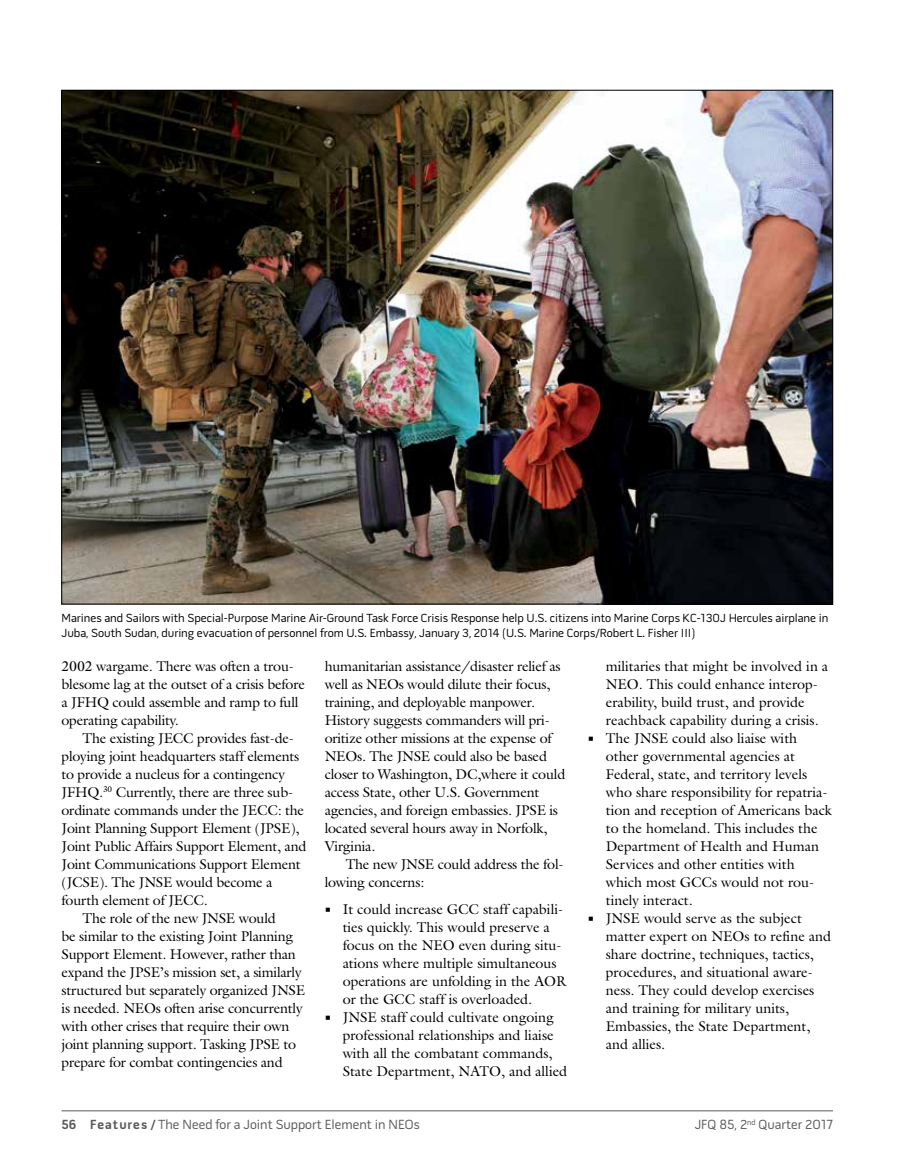
<style>
.page{position:relative;width:905px;height:1175px;background:#fff}
.page>*{position:absolute;margin:0;border:0;box-sizing:border-box;transform-origin:0 0}
.t1{font:14.25px/18px "Galliard Std";letter-spacing:-.015em;color:#000}
.t2{font:13.5px "Pill Gothic 600 mg";color:#58595b}
.t3{font:12px/15px "Pill Gothic 600 mg";color:#000}
.s1{font-family:"Pill Gothic 600 mg";font-weight:700;font-size:19.5px}
.s2{font-weight:700}
</style>
<div class="page">
<hr style="left:62px;top:1110px;width:770px;height:1px;background:#58595b">
<img style="left:64px;top:92px;width:766px;height:510px">
<p class="t3" style="left:62px;top:611px;width:768px">Marines and Sailors with Special-Purpose Marine Air-Ground Task Force Crisis Response help U.S. citizens into Marine Corps KC-130J Hercules airplane in<br>Juba, South Sudan, during evacuation of personnel from U.S. Embassy, January 3, 2014 (U.S. Marine Corps/Robert L. Fisher III)</p>
<p class="t1" style="left:62px;top:656px;width:245px">2002 wargame. There was often a trou&shy;blesome lag at the outset of a crisis before a JFHQ could assemble and ramp to full operating capability.</p>
<p class="t1" style="left:83px;top:728px;width:213px">The existing JECC provides fast-de-</p>
<p class="t1" style="left:62px;top:746px;width:239px">ploying joint headquarters staff elements</p>
<p class="t1" style="left:62px;top:764px;width:225px">to provide a nucleus for a contingency</p>
<p class="t1" style="left:62px;top:782px;width:233px">JFHQ.<sup>30</sup> Currently, there are three sub-</p>
<p class="t1" style="left:61px;top:800px;width:244px">ordinate commands under the JECC: the</p>
<p class="t1" style="left:61px;top:818px;width:239px">Joint Planning Support Element (JPSE),</p>
<p class="t1" style="left:61px;top:836px;width:246px">Joint Public Affairs Support Element, and</p>
<p class="t1" style="left:61px;top:854px;width:241px">Joint Communications Support Element</p>
<p class="t1" style="left:61px;top:872px;width:212px">(JCSE). The JNSE would become a</p>
<p class="t1" style="left:61px;top:890px;width:148px">fourth element of JECC.</p>
<p class="t1" style="left:82px;top:908px;width:195px">The role of the new JNSE would</p>
<p class="t1" style="left:61px;top:926px;width:233px">be similar to the existing Joint Planning</p>
<p class="t1" style="left:61px;top:944px;width:236px">Support Element. However, rather than</p>
<p class="t1" style="left:61px;top:962px;width:241px">expand the JPSE’s mission set, a similarly</p>
<p class="t1" style="left:61px;top:980px;width:245px">structured but separately organized JNSE</p>
<p class="t1" style="left:61px;top:998px;width:242px">is needed. NEOs often arise concurrently</p>
<p class="t1" style="left:61px;top:1016px;width:229px">with other crises that require their own</p>
<p class="t1" style="left:61px;top:1034px;width:236px">joint planning support. Tasking JPSE to</p>
<p class="t1" style="left:61px;top:1052px;width:223px">prepare for combat contingencies and</p>
<p class="t1" style="left:324px;top:656px;width:242px">humanitarian assistance/disaster relief as well as NEOs would dilute their focus, training, and deployable manpower.<br>History suggests commanders will pri&shy;oritize other missions at the expense of NEOs. The JNSE could also be based closer to Washington, DC,where it could access State, other U.S. Government agencies, and foreign embassies. JPSE is located several hours away in Norfolk, Virginia.</p>
<p class="t1" style="left:324px;top:854px;width:240px;text-indent:21px">The new JNSE could address the fol&shy;lowing concerns:</p>
<p class="t1" style="left:342px;top:899px;width:225px;text-indent:-18px"><span class="s1">•</span> It could increase GCC staff capabili&shy;ties quickly. This would preserve a focus on the NEO even during situ&shy;ations where multiple simultaneous operations are unfolding in the AOR or the GCC staff is overloaded.</p>
<p class="t1" style="left:342px;top:1007px;width:226px;text-indent:-18px"><span class="s1">•</span> JNSE staff could cultivate ongoing professional relationships and liaise with all the combatant commands, State Department, NATO, and allied</p>
<p class="t1" style="left:605px;top:656px;width:224px">militaries that might be involved in a NEO. This could enhance interop&shy;erability, build trust, and provide reachback capability during a crisis.</p>
<p class="t1" style="left:606px;top:728px;width:228px;text-indent:-18px"><span class="s1">•</span> The JNSE could also liaise with other governmental agencies at<br>Federal, state, and territory levels who share responsibility for repatria&shy;tion and reception of Americans back to the homeland. This includes the<br>Department of Health and Human<br>Services and other entities with which most GCCs would not rou&shy;tinely interact.</p>
<p class="t1" style="left:606px;top:908px;width:227px;text-indent:-18px"><span class="s1">•</span> JNSE would serve as the subject matter expert on NEOs to refine and share doctrine, techniques, tactics, procedures, and situational aware&shy;ness. They could develop exercises and training for military units,<br>Embassies, the State Department, and allies.</p>
<p class="t2" style="left:62px;top:1119px;width:360px"><span class="s2">56 Features /</span> The Need for a Joint Support Element in NEOs</p>
<p class="t2" style="left:694px;top:1119px;width:140px">JFQ 85, 2<sup>nd</sup> Quarter 2017</p>
</div>
